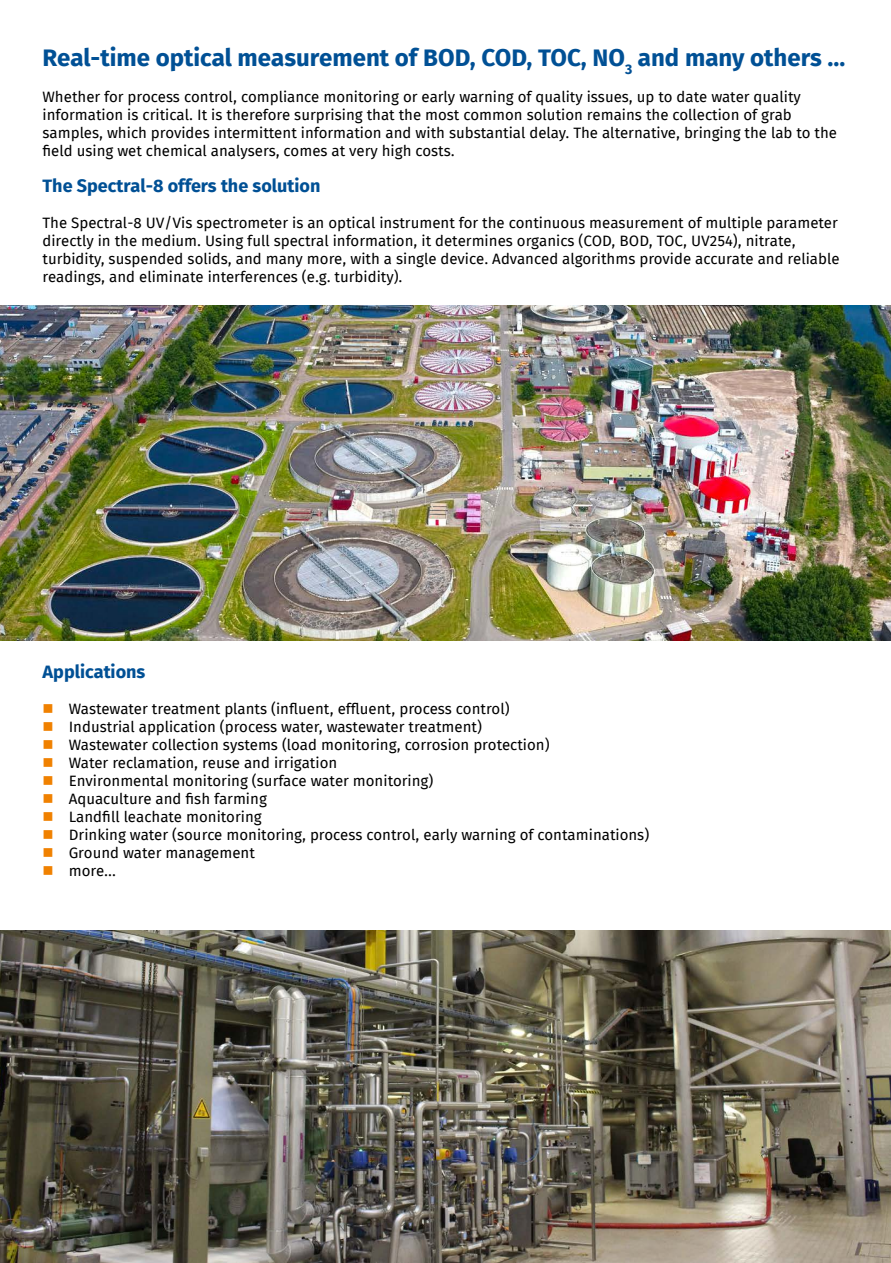
<style>
.page{position:relative;width:891px;height:1263px;background:#fff}
.page>*{position:absolute;margin:0;border:0;box-sizing:border-box;transform-origin:0 0}
.t1{font:700 24px "Fira Sans";color:#005095}
.t2{font:700 18px "Fira Sans";color:#005095}
.t3{font:15px/18px "Fira Sans";color:#000}
.s1{color:#f08100}
</style>
<div class="page">
<img style="left:0;top:306px;width:891px;height:334px">
<img style="left:0;top:930px;width:891px;height:333px">
<h1 class="t1" style="left:43px;top:41px;width:804px">Real-time optical measurement of BOD, COD, TOC, NO<sub>3</sub> and many others …</h1>
<p class="t3" style="left:43px;top:89px;width:796px">Whether for process control, compliance monitoring or early warning of quality issues, up to date water quality information is critical. It is therefore surprising that the most common solution remains the collection of grab samples, which provides intermittent information and with substantial delay. The alternative, bringing the lab to the field using wet chemical analysers, comes at very high costs.</p>
<p class="t2" style="left:43px;top:173px;width:279px">The Spectral-8 offers the solution</p>
<p class="t3" style="left:43px;top:215px;width:798px">The Spectral-8 UV/Vis spectrometer is an optical instrument for the continuous measurement of multiple parameter directly in the medium. Using full spectral information, it determines organics (COD, BOD, TOC, UV254), nitrate, turbidity, suspended solids, and many more, with a single device. Advanced algorithms provide accurate and reliable readings, and eliminate interferences (e.g. turbidity).</p>
<p class="t2" style="left:43px;top:659px;width:104px">Applications</p>
<p class="t3" style="left:43px;top:701px;width:469px"><span class="s1">■</span> Wastewater treatment plants (influent, effluent, process control)</p>
<p class="t3" style="left:43px;top:719px;width:441px"><span class="s1">■</span> Industrial application (process water, wastewater treatment)</p>
<p class="t3" style="left:43px;top:737px;width:508px"><span class="s1">■</span> Wastewater collection systems (load monitoring, corrosion protection)</p>
<p class="t3" style="left:43px;top:755px;width:296px"><span class="s1">■</span> Water reclamation, reuse and irrigation</p>
<p class="t3" style="left:43px;top:773px;width:392px"><span class="s1">■</span> Environmental monitoring (surface water monitoring)</p>
<p class="t3" style="left:43px;top:791px;width:226px"><span class="s1">■</span> Aquaculture and fish farming</p>
<p class="t3" style="left:43px;top:809px;width:221px"><span class="s1">■</span> Landfill leachate monitoring</p>
<p class="t3" style="left:43px;top:827px;width:608px"><span class="s1">■</span> Drinking water (source monitoring, process control, early warning of contaminations)</p>
<p class="t3" style="left:43px;top:845px;width:214px"><span class="s1">■</span> Ground water management</p>
<p class="t3" style="left:43px;top:863px;width:75px"><span class="s1">■</span> more…</p>
</div>
